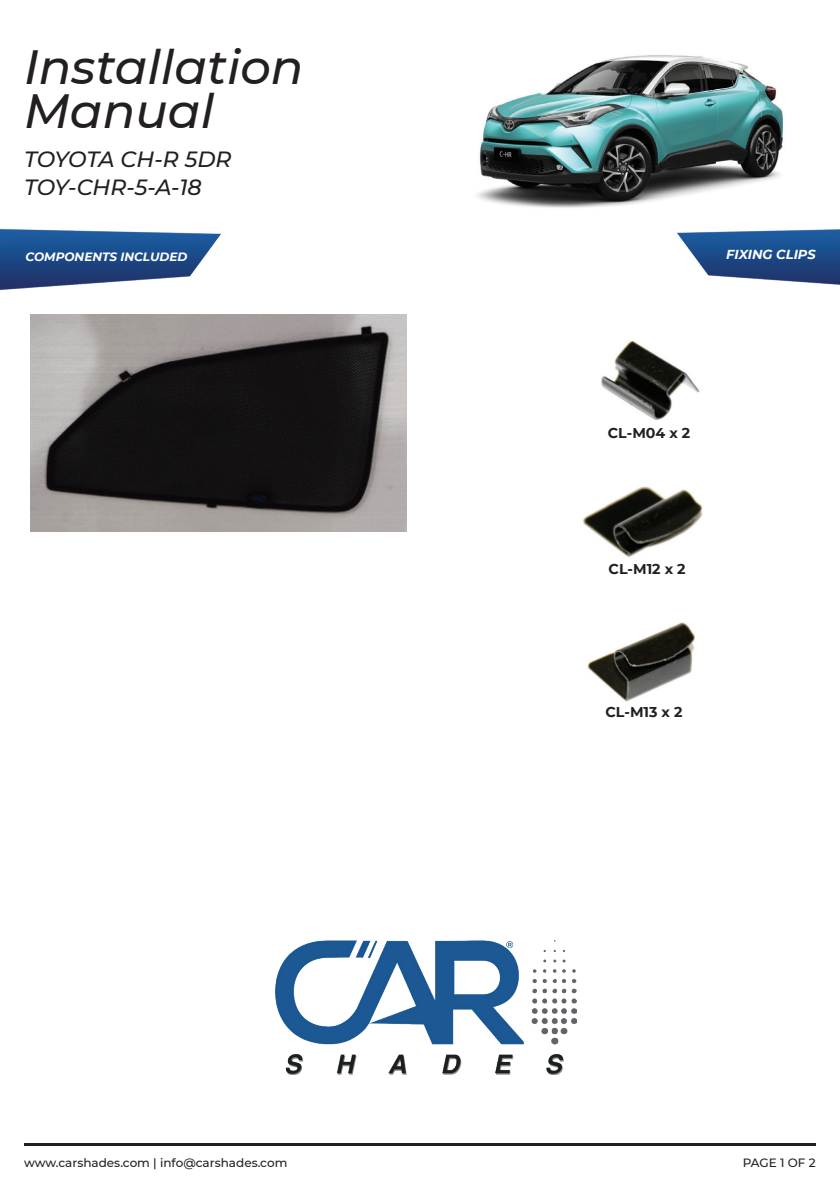
<style>
.page{position:relative;width:840px;height:1191px;background:#fff}
.page>*{position:absolute;margin:0;border:0;box-sizing:border-box;transform-origin:0 0}
.t1{font:italic 500 48px/44px "Montserrat";color:#231f20}
.t2{font:italic 500 22px/28px "Montserrat";letter-spacing:-.01em;color:#231f20}
.t3{font:700 14.2px "Montserrat";color:#231f20}
.t4{font:italic 700 13px "Montserrat";color:#fff}
.t5{font:500 12px "Montserrat";color:#231f20}
.t6{font:italic 700 12px "Montserrat";color:#fff}
</style>
<div class="page">
<img style="left:476px;top:55px;width:307px;height:153px">
<img style="left:0;top:228px;width:221px;height:63px">
<img style="left:677px;top:229px;width:162px;height:56px">
<img style="left:601px;top:340px;width:99px;height:80px">
<img style="left:583px;top:486px;width:120px;height:71px">
<img style="left:587px;top:622px;width:108px;height:80px">
<img style="left:276px;top:940px;width:300px;height:134px">
<img style="left:31px;top:314px;width:375px;height:217px">
<hr style="left:24px;top:1143px;width:791px;height:2px;background:#231f20">
<h1 class="t1" style="left:24px;top:43px;width:281px">Installation<br>Manual</h1>
<h2 class="t2" style="left:24px;top:145px;width:209px">TOYOTA CH-R 5DR<br>TOY-CHR-5-A-18</h2>
<p class="t6" style="left:25px;top:248px;width:163px">COMPONENTS INCLUDED</p>
<p class="t4" style="left:725px;top:244px;width:91px">FIXING CLIPS</p>
<p class="t3" style="left:607px;top:422px;width:84px">CL-M04 x 2</p>
<p class="t3" style="left:608px;top:559px;width:78px">CL-M12 x 2</p>
<p class="t3" style="left:605px;top:702px;width:78px">CL-M13 x 2</p>
<p class="t5" style="left:24px;top:1153px;width:265px">www.carshades.com | info@carshades.com</p>
<p class="t5" style="left:742px;top:1153px;width:74px">PAGE 1 OF 2</p>
</div>
